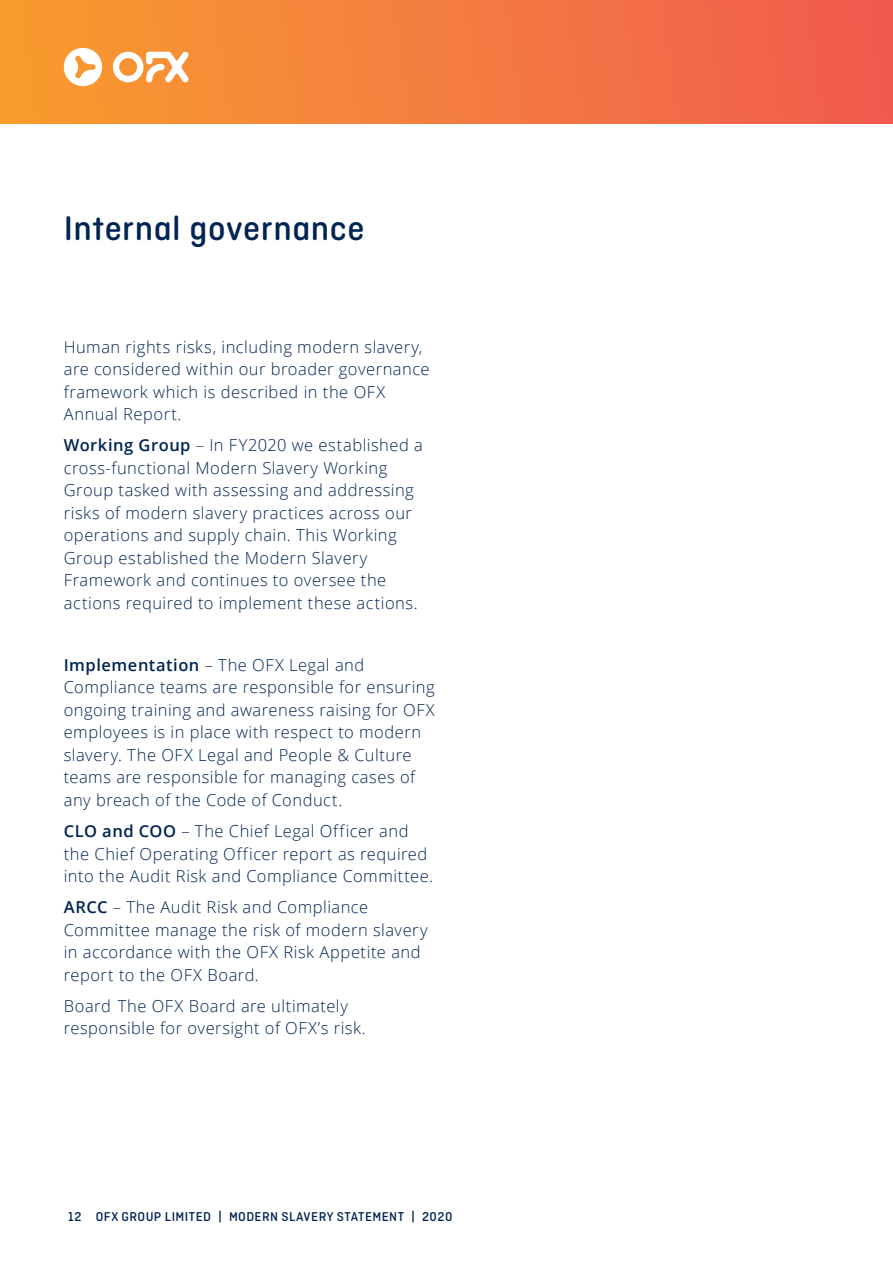
<style>
.page{position:relative;width:893px;height:1263px;background:#fff}
.page>*{position:absolute;margin:0;border:0;box-sizing:border-box;transform-origin:0 0}
.t1{font:500 36px "Ciutadella Rounded";letter-spacing:.015em;color:#002453}
.t2{font:300 16.5px/22.5px "Open Sans";letter-spacing:.03em;color:#002453}
.t3{font:500 13.5px "Ciutadella Rounded";letter-spacing:.035em;color:#002453}
.s1{font-weight:600}
</style>
<div class="page">
<div style="left:0;top:0;width:893px;height:123px;background:linear-gradient(to right,#f89d2f,#f05a4f)"></div>
<svg style="left:113px;top:51px;width:76px;height:32px"></svg>
<svg style="left:64px;top:48px;width:41px;height:38px"></svg>
<h1 class="t1" style="left:64px;top:208px;width:302px">Internal governance</h1>
<p class="t2" style="left:64px;top:335px;width:367px">Human rights risks, including modern slavery, are considered within our broader governance framework which is described in the OFX Annual Report.</p>
<p class="t2" style="left:64px;top:434px;width:361px"><span class="s1">Working Group</span> – In FY2020 we established a cross-functional Modern Slavery Working Group tasked with assessing and addressing risks of modern slavery practices across our operations and supply chain. This Working Group established the Modern Slavery Framework and continues to oversee the actions required to implement these actions.</p>
<p class="t2" style="left:64px;top:653px;width:373px"><span class="s1">Implementation</span> – The OFX Legal and Compliance teams are responsible for ensuring ongoing training and awareness raising for OFX employees is in place with respect to modern slavery. The OFX Legal and People &amp; Culture teams are responsible for managing cases of any breach of the Code of Conduct.</p>
<p class="t2" style="left:64px;top:819px;width:371px"><span class="s1">CLO and COO</span> – The Chief Legal Officer and the Chief Operating Officer report as required into the Audit Risk and Compliance Committee.</p>
<p class="t2" style="left:64px;top:895px;width:365px"><span class="s1">ARCC</span> – The Audit Risk and Compliance Committee manage the risk of modern slavery in accordance with the OFX Risk Appetite and report to the OFX Board.</p>
<p class="t2" style="left:64px;top:994px;width:304px">Board The OFX Board are ultimately responsible for oversight of OFX’s risk.</p>
<p class="t3" style="left:68px;top:1209px;width:386px">12 OFX GROUP LIMITED | MODERN SLAVERY STATEMENT | 2020</p>
</div>
